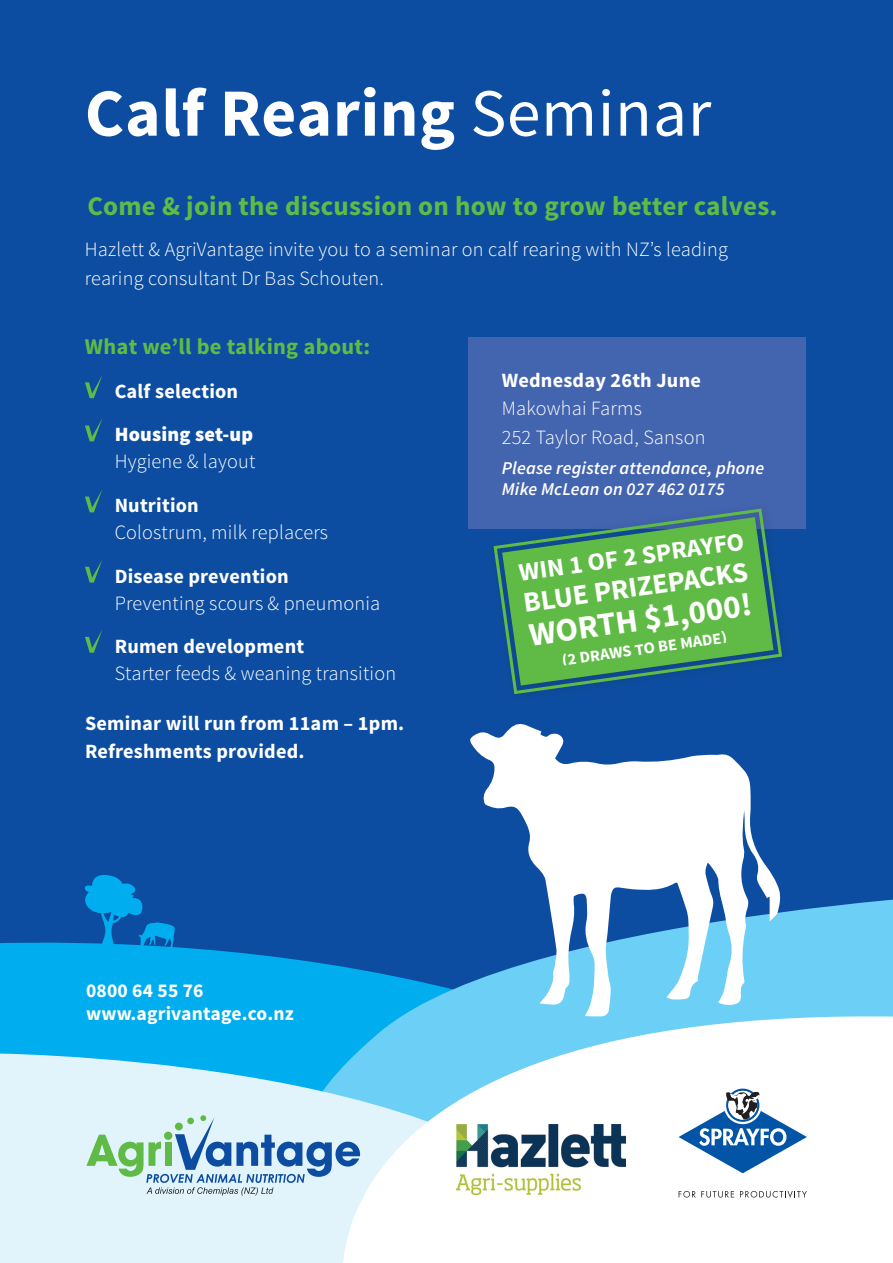
<style>
.page{position:relative;width:893px;height:1263px;background:#fff}
.page>*{position:absolute;margin:0;border:0;box-sizing:border-box;transform-origin:0 0}
.t1{font:700 67.5px "Source Sans Pro";letter-spacing:.01em;color:#fff}
.t2{font:700 33px "Source Sans Pro";color:#fff}
.t3{font:700 28.5px "Source Sans Pro";color:#fff}
.t4{font:700 27px "Source Sans Pro";letter-spacing:.01em;color:#60bb46}
.t5{font:700 25.5px "Source Sans Pro";color:#fff}
.t6{font:700 22.5px "Source Sans Pro";letter-spacing:.01em;color:#60bb46}
.t7{font:300 20.25px/28.5px "Source Sans Pro";letter-spacing:.01em;color:#fff}
.t8{font:700 20.25px/28.5px "Source Sans Pro";letter-spacing:.01em;color:#fff}
.t9{font:900 20.25px "Source Sans Pro";letter-spacing:.01em;color:#fff}
.t10{font:700 19.5px/23.1px "Source Sans Pro";letter-spacing:.01em;color:#fff}
.t11{font:italic 600 18px/21.6px "Source Sans Pro";letter-spacing:.01em;color:#fff}
.t12{font:700 16.5px "Source Sans Pro";color:#fff}
.s1{font-weight:400}
</style>
<div class="page">
<div style="left:0;top:0;width:893px;height:1242px;background:#0d4da1"></div>
<div style="left:0;top:942px;width:232px;height:111px;background:#00aeef"></div>
<svg style="left:232px;top:899px;width:661px;height:154px"></svg>
<svg style="left:0;top:1053px;width:317px;height:210px;background:#ccedfa"></svg>
<svg style="left:317px;top:969px;width:576px;height:294px;background:#cdedfb"></svg>
<svg style="left:679px;top:1088px;width:128px;height:85px"></svg>
<svg style="left:679px;top:1191px;width:55px;height:6px"></svg>
<svg style="left:740px;top:1191px;width:67px;height:7px"></svg>
<svg style="left:85px;top:376px;width:17px;height:22px"></svg>
<svg style="left:85px;top:419px;width:17px;height:22px"></svg>
<svg style="left:85px;top:490px;width:17px;height:22px"></svg>
<svg style="left:85px;top:560px;width:17px;height:22px"></svg>
<svg style="left:85px;top:630px;width:17px;height:23px"></svg>
<div style="left:468px;top:337px;width:338px;height:192px;background:#4365b0"></div>
<svg style="left:86px;top:1115px;width:274px;height:80px;background:#b2d1dc"></svg>
<img style="left:456px;top:1125px;width:169px;height:69px">
<svg style="left:469px;top:724px;width:312px;height:292px"></svg>
<div style="left:487px;top:502px;width:305px;height:202px;background:#231f20;opacity:.25"></div>
<svg style="left:492px;top:507px;width:292px;height:189px"></svg>
<svg style="left:499px;top:514px;width:278px;height:175px"></svg>
<svg style="left:506px;top:521px;width:264px;height:161px;background:#54a954"></svg>
<svg style="left:83px;top:875px;width:92px;height:73px"></svg>
<h1 class="t1" style="left:85px;top:70px;width:628px">Calf Rearing <span class="s1">Seminar</span></h1>
<h3 class="t4" style="left:87px;top:188px;width:692px">Come &amp; join the discussion on how to grow better calves.</h3>
<p class="t7" style="left:85px;top:235px;width:645px">Hazlett &amp; AgriVantage invite you to a seminar on calf rearing with NZ’s leading rearing consultant Dr Bas Schouten.</p>
<p class="t6" style="left:85px;top:332px;width:287px">What we’ll be talking about:</p>
<p class="t8" style="left:115px;top:378px;width:125px">Calf selection</p>
<p class="t9" style="left:115px;top:421px;width:140px">Housing set-up</p>
<p class="t7" style="left:115px;top:447px;width:142px">Hygiene &amp; layout</p>
<p class="t8" style="left:115px;top:492px;width:86px">Nutrition</p>
<p class="t7" style="left:115px;top:518px;width:215px">Colostrum, milk replacers</p>
<p class="t8" style="left:115px;top:562px;width:176px">Disease prevention</p>
<p class="t7" style="left:115px;top:589px;width:267px">Preventing scours &amp; pneumonia</p>
<p class="t8" style="left:115px;top:632px;width:191px">Rumen development</p>
<p class="t7" style="left:115px;top:659px;width:283px">Starter feeds &amp; weaning transition</p>
<p class="t8" style="left:85px;top:709px;width:321px">Seminar will run from 11am – 1pm.<br>Refreshments provided.</p>
<p class="t10" style="left:86px;top:979px;width:209px">0800 64 55 76 www.agrivantage.co.nz</p>
<p class="t8" style="left:502px;top:366px;width:201px">Wednesday 26th June</p>
<p class="t7" style="left:502px;top:394px;width:205px">Makowhai Farms<br>252 Taylor Road, Sanson</p>
<p class="t11" style="left:502px;top:457px;width:264px">Please register attendance, phone<br>Mike McLean on 027 462 0175</p>
<p class="t5" style="left:517px;top:556px;width:229px;rotate:-8deg">WIN 1 OF 2 SPRAYFO</p>
<h3 class="t3" style="left:521px;top:584px;width:228px;rotate:-8deg">BLUE PRIZEPACKS</h3>
<h2 class="t2" style="left:526px;top:614px;width:226px;rotate:-8deg">WORTH $1,000!</h2>
<p class="t12" style="left:560px;top:650px;width:168px;rotate:-8deg">(2 DRAWS TO BE MADE)</p>
</div>
